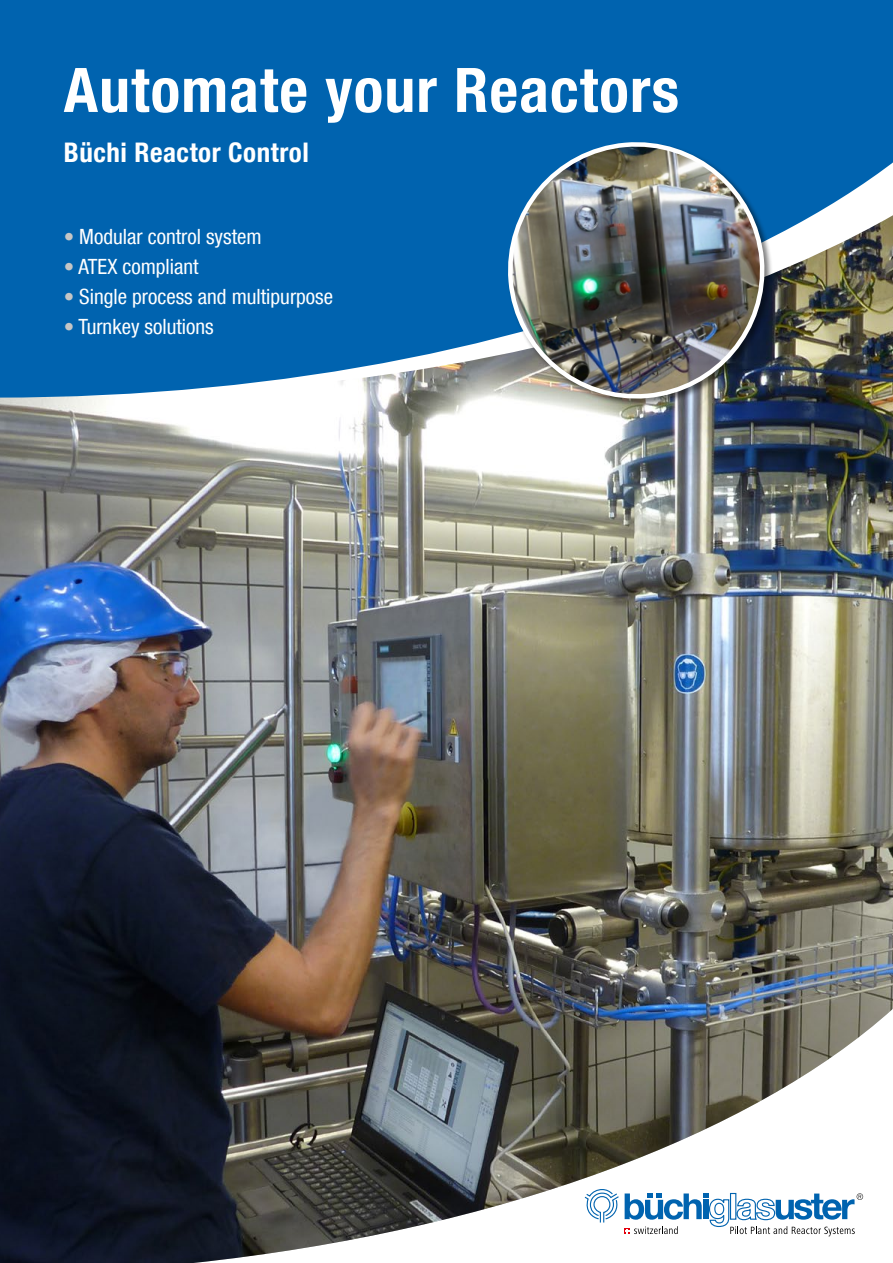
<style>
.page{position:relative;width:893px;height:1263px;background:#fff}
.page>*{position:absolute;margin:0;border:0;box-sizing:border-box;transform-origin:0 0}
.t1{font:700 condensed 61.5px "Helvetica Neue LT Com";letter-spacing:.02em;color:#fff}
.t2{font:700 condensed 27px "Helvetica Neue LT Com";letter-spacing:.02em;color:#fff}
.t3{font:condensed 21px "Helvetica Neue LT Com";color:#fff}
.s1{color:#c5c6c6}
</style>
<div class="page">
<img style="left:0;top:398px;width:893px;height:865px">
<svg style="left:585px;top:1189px;width:278px;height:47px"></svg>
<svg style="left:0;top:0;width:893px;height:398px;fill:#0063af"></svg>
<div style="left:507px;top:141px;width:266px;height:266px;background:#000;opacity:.5"></div>
<img style="left:505px;top:139px;width:263px;height:263px">
<h1 class="t1" style="left:64px;top:53px;width:617px">Automate your Reactors</h1>
<p class="t2" style="left:64px;top:136px;width:247px">Büchi Reactor Control</p>
<p class="t3" style="left:64px;top:224px;width:199px"><span class="s1">•</span> Modular control system</p>
<p class="t3" style="left:64px;top:254px;width:136px"><span class="s1">•</span> ATEX compliant</p>
<p class="t3" style="left:64px;top:284px;width:271px"><span class="s1">•</span> Single process and multipurpose</p>
<p class="t3" style="left:64px;top:314px;width:152px"><span class="s1">•</span> Turnkey solutions</p>
</div>
